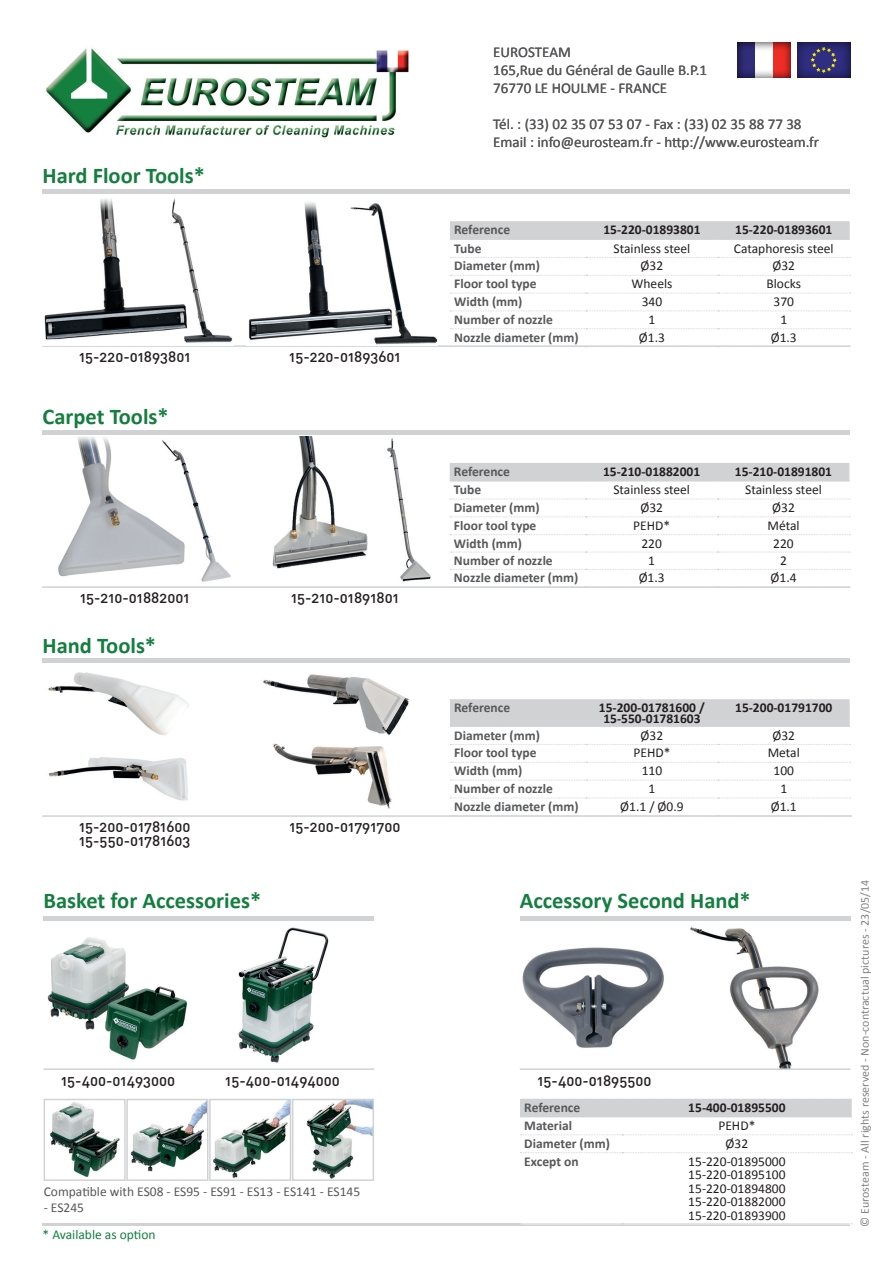
<style>
.page{position:relative;width:893px;height:1263px;background:#fff}
.page>*{position:absolute;margin:0;border:0;box-sizing:border-box;transform-origin:0 0}
.t1{font:700 22.5px "Calibri";color:#147e3f}
.t2{font:15px/13.5px "DIN Medium Alternate";color:#231f20}
.t3{font:15px/18px "Calibri";color:#57585a}
.t4{font:700 13.5px "Calibri";color:#57585a}
.t5{font:13.5px/13.5px "Calibri";color:#231f20;text-align:justify}
.t6{font:700 13.5px/10.5px "Calibri";color:#231f20;text-align:center}
.t7{font:13.5px "Calibri";color:#57585a}
.t8{font:13.5px "Calibri";color:#147e3f}
.t9{font:12px "Calibri";color:#808285}
</style>
<div class="page">
<div style="left:450px;top:221px;width:400px;height:17px;background:#d1d2d4"></div>
<hr style="left:450px;top:238px;width:136px;height:2px;background:#d1d2d4">
<hr style="left:586px;top:238px;width:132px;height:2px;background:#d1d2d4">
<hr style="left:718px;top:238px;width:132px;height:2px;background:#d1d2d4">
<svg style="left:450px;top:257px;width:400px;height:1px"></svg>
<svg style="left:450px;top:275px;width:400px;height:1px"></svg>
<svg style="left:450px;top:293px;width:400px;height:1px"></svg>
<svg style="left:450px;top:311px;width:400px;height:1px"></svg>
<svg style="left:450px;top:328px;width:400px;height:1px"></svg>
<div style="left:450px;top:463px;width:399px;height:17px;background:#d1d2d4"></div>
<hr style="left:450px;top:480px;width:136px;height:1px;background:#d1d2d4">
<hr style="left:586px;top:480px;width:132px;height:1px;background:#d1d2d4">
<hr style="left:718px;top:480px;width:131px;height:1px;background:#d1d2d4">
<svg style="left:450px;top:499px;width:400px;height:1px"></svg>
<svg style="left:450px;top:516px;width:400px;height:1px"></svg>
<svg style="left:450px;top:534px;width:400px;height:1px"></svg>
<svg style="left:450px;top:552px;width:400px;height:1px"></svg>
<svg style="left:450px;top:569px;width:400px;height:1px"></svg>
<div style="left:450px;top:699px;width:400px;height:26px;background:#d1d2d4"></div>
<hr style="left:450px;top:725px;width:136px;height:2px;background:#d1d2d4">
<hr style="left:586px;top:725px;width:132px;height:2px;background:#d1d2d4">
<hr style="left:718px;top:725px;width:132px;height:2px;background:#d1d2d4">
<svg style="left:450px;top:744px;width:400px;height:1px"></svg>
<svg style="left:450px;top:762px;width:400px;height:1px"></svg>
<svg style="left:450px;top:780px;width:400px;height:1px"></svg>
<svg style="left:450px;top:797px;width:400px;height:1px"></svg>
<img style="left:263px;top:674px;width:146px;height:135px">
<img style="left:48px;top:672px;width:141px;height:129px">
<svg style="left:737px;top:42px;width:54px;height:36px"></svg>
<div style="left:795px;top:42px;width:57px;height:39px;background:#231f20;opacity:.75"></div>
<hr style="left:42px;top:1224px;width:808px;height:2px;background:#d1d2d4">
<hr style="left:43px;top:189px;width:807px;height:4px;background:#d1d2d4">
<hr style="left:42px;top:345px;width:808px;height:2px;background:#d1d2d4">
<hr style="left:43px;top:430px;width:807px;height:4px;background:#d1d2d4">
<img style="left:208px;top:920px;width:148px;height:143px">
<img style="left:43px;top:920px;width:148px;height:140px">
<hr style="left:44px;top:916px;width:330px;height:4px;background:#d1d2d4">
<hr style="left:44px;top:1068px;width:330px;height:2px;background:#d1d2d4">
<img style="left:683px;top:920px;width:149px;height:148px">
<img style="left:520px;top:920px;width:147px;height:128px">
<hr style="left:520px;top:916px;width:330px;height:4px;background:#d1d2d4">
<hr style="left:520px;top:1068px;width:330px;height:2px;background:#d1d2d4">
<div style="left:520px;top:1099px;width:332px;height:17px;background:#d1d2d4"></div>
<hr style="left:520px;top:1116px;width:102px;height:1px;background:#d1d2d4">
<hr style="left:622px;top:1116px;width:230px;height:1px;background:#d1d2d4">
<svg style="left:520px;top:1134px;width:332px;height:1px"></svg>
<svg style="left:520px;top:1152px;width:332px;height:1px"></svg>
<svg style="left:520px;top:1223px;width:332px;height:1px"></svg>
<img style="left:49px;top:1102px;width:71px;height:75px">
<div style="left:44px;top:1099px;width:82px;height:82px;border:2px solid #d1d2d4"></div>
<img style="left:130px;top:1102px;width:75px;height:70px">
<div style="left:126px;top:1099px;width:82px;height:82px;border:2px solid #d1d2d4"></div>
<img style="left:213px;top:1102px;width:75px;height:76px">
<div style="left:209px;top:1099px;width:82px;height:82px;border:2px solid #d1d2d4"></div>
<img style="left:306px;top:1102px;width:65px;height:76px">
<div style="left:292px;top:1099px;width:82px;height:82px;border:2px solid #d1d2d4"></div>
<hr style="left:42px;top:586px;width:808px;height:2px;background:#d1d2d4">
<hr style="left:43px;top:659px;width:807px;height:4px;background:#d1d2d4">
<hr style="left:42px;top:815px;width:810px;height:2px;background:#d1d2d4">
<img style="left:44px;top:198px;width:189px;height:145px">
<img style="left:248px;top:202px;width:190px;height:143px">
<img style="left:58px;top:436px;width:173px;height:146px">
<img style="left:272px;top:436px;width:159px;height:146px">
<img style="left:46px;top:48px;width:363px;height:90px">
<h1 class="t1" style="left:43px;top:159px;width:164px">Hard Floor Tools*</h1>
<p class="t2" style="left:79px;top:350px;width:113px">15-220-01893801</p>
<p class="t2" style="left:289px;top:350px;width:113px">15-220-01893601</p>
<h1 class="t1" style="left:43px;top:400px;width:128px">Carpet Tools*</h1>
<p class="t2" style="left:80px;top:591px;width:111px">15-210-01882001</p>
<p class="t2" style="left:291px;top:591px;width:109px">15-210-01891801</p>
<h1 class="t1" style="left:43px;top:629px;width:115px">Hand Tools*</h1>
<p class="t2" style="left:79px;top:820px;width:113px">15-200-01781600<br>15-550-01781603</p>
<p class="t2" style="left:289px;top:820px;width:112px">15-200-01791700</p>
<h1 class="t1" style="left:44px;top:884px;width:219px">Basket for Accessories*</h1>
<p class="t2" style="left:61px;top:1073px;width:116px">15-400-01493000</p>
<p class="t2" style="left:225px;top:1073px;width:116px">15-400-01494000</p>
<p class="t7" style="left:44px;top:1182px;width:318px">Compatible with ES08 - ES95 - ES91 - ES13 - ES141 - ES145</p>
<p class="t7" style="left:44px;top:1198px;width:42px">- ES245</p>
<p class="t8" style="left:43px;top:1225px;width:114px">* Available as option</p>
<p class="t3" style="left:493px;top:43px;width:215px">EUROSTEAM<br>165,Rue du Général de Gaulle B.P.1<br>76770 LE HOULME - FRANCE</p>
<p class="t3" style="left:493px;top:115px;width:327px">Tél. : (33) 02 35 07 53 07 - Fax : (33) 02 35 88 77 38<br>Email : info@eurosteam.fr - http://www.eurosteam.fr</p>
<p class="t3" style="left:672px;top:133px;width:11px">t</p>
<p class="t4" style="left:454px;top:220px;width:58px">Reference</p>
<p class="t6" style="left:603px;top:224px;width:99px">15-220-01893801</p>
<p class="t6" style="left:735px;top:224px;width:99px">15-220-01893601</p>
<p class="t4" style="left:454px;top:239px;width:29px">Tube</p>
<p class="t5" style="left:614px;top:241px;width:78px">Stainless steel</p>
<p class="t5" style="left:734px;top:241px;width:101px">Cataphoresis steel</p>
<p class="t4" style="left:454px;top:256px;width:87px">Diameter (mm)</p>
<p class="t5" style="left:641px;top:259px;width:24px">Ø32</p>
<p class="t5" style="left:772px;top:259px;width:24px">Ø32</p>
<p class="t4" style="left:454px;top:274px;width:84px">Floor tool type</p>
<p class="t5" style="left:631px;top:277px;width:42px">Wheels</p>
<p class="t5" style="left:766px;top:277px;width:36px">Blocks</p>
<p class="t4" style="left:454px;top:292px;width:70px">Width (mm)</p>
<p class="t5" style="left:642px;top:295px;width:22px">340</p>
<p class="t5" style="left:773px;top:295px;width:22px">370</p>
<p class="t4" style="left:454px;top:310px;width:100px">Number of nozzle</p>
<p class="t5" style="left:648px;top:312px;width:8px">1</p>
<p class="t5" style="left:780px;top:312px;width:8px">1</p>
<p class="t4" style="left:454px;top:328px;width:126px">Nozzle diameter (mm)</p>
<p class="t5" style="left:639px;top:330px;width:28px">Ø1.3</p>
<p class="t5" style="left:771px;top:330px;width:28px">Ø1.3</p>
<p class="t4" style="left:454px;top:462px;width:58px">Reference</p>
<p class="t6" style="left:603px;top:466px;width:99px">15-210-01882001</p>
<p class="t6" style="left:735px;top:466px;width:99px">15-210-01891801</p>
<p class="t4" style="left:454px;top:480px;width:29px">Tube</p>
<p class="t5" style="left:613px;top:483px;width:78px">Stainless steel</p>
<p class="t5" style="left:745px;top:483px;width:78px">Stainless steel</p>
<p class="t4" style="left:454px;top:498px;width:87px">Diameter (mm)</p>
<p class="t5" style="left:640px;top:500px;width:24px">Ø32</p>
<p class="t5" style="left:772px;top:500px;width:24px">Ø32</p>
<p class="t4" style="left:454px;top:516px;width:84px">Floor tool type</p>
<p class="t5" style="left:633px;top:518px;width:39px">PEHD*</p>
<p class="t5" style="left:767px;top:518px;width:34px">Métal</p>
<p class="t4" style="left:454px;top:534px;width:70px">Width (mm)</p>
<p class="t5" style="left:641px;top:536px;width:22px">220</p>
<p class="t5" style="left:773px;top:536px;width:22px">220</p>
<p class="t4" style="left:454px;top:551px;width:100px">Number of nozzle</p>
<p class="t5" style="left:648px;top:553px;width:8px">1</p>
<p class="t5" style="left:780px;top:553px;width:8px">2</p>
<p class="t4" style="left:454px;top:568px;width:126px">Nozzle diameter (mm)</p>
<p class="t5" style="left:639px;top:571px;width:28px">Ø1.3</p>
<p class="t5" style="left:770px;top:571px;width:28px">Ø1.4</p>
<p class="t4" style="left:454px;top:698px;width:58px">Reference</p>
<p class="t6" style="left:599px;top:702px;width:108px">15-200-01781600 /<br>15-550-01781603</p>
<p class="t6" style="left:735px;top:702px;width:99px">15-200-01791700</p>
<p class="t4" style="left:454px;top:726px;width:87px">Diameter (mm)</p>
<p class="t5" style="left:641px;top:728px;width:24px">Ø32</p>
<p class="t5" style="left:772px;top:728px;width:24px">Ø32</p>
<p class="t4" style="left:454px;top:743px;width:84px">Floor tool type</p>
<p class="t5" style="left:633px;top:746px;width:39px">PEHD*</p>
<p class="t5" style="left:768px;top:746px;width:34px">Metal</p>
<p class="t4" style="left:454px;top:761px;width:70px">Width (mm)</p>
<p class="t5" style="left:642px;top:764px;width:22px">110</p>
<p class="t5" style="left:773px;top:764px;width:22px">100</p>
<p class="t4" style="left:454px;top:779px;width:100px">Number of nozzle</p>
<p class="t5" style="left:648px;top:782px;width:8px">1</p>
<p class="t5" style="left:780px;top:782px;width:8px">1</p>
<p class="t4" style="left:454px;top:797px;width:126px">Nozzle diameter (mm)</p>
<p class="t5" style="left:620px;top:799px;width:65px">Ø1.1 / Ø0.9</p>
<p class="t5" style="left:771px;top:799px;width:28px">Ø1.1</p>
<h1 class="t1" style="left:520px;top:884px;width:232px">Accessory Second Hand*</h1>
<p class="t2" style="left:537px;top:1073px;width:115px">15-400-01895500</p>
<p class="t4" style="left:524px;top:1098px;width:58px">Reference</p>
<p class="t6" style="left:688px;top:1102px;width:99px">15-400-01895500</p>
<p class="t4" style="left:524px;top:1116px;width:49px">Material</p>
<p class="t5" style="left:718px;top:1118px;width:39px">PEHD*</p>
<p class="t4" style="left:524px;top:1134px;width:87px">Diameter (mm)</p>
<p class="t5" style="left:726px;top:1136px;width:24px">Ø32</p>
<p class="t4" style="left:524px;top:1152px;width:56px">Except on</p>
<p class="t5" style="left:688px;top:1154px;width:99px">15-220-01895000<br>15-220-01895100<br>15-220-01894800<br>15-220-01882000<br>15-220-01893900</p>
<p class="t9" style="left:856px;top:1227px;width:348px;rotate:-90deg">© Eurosteam - All rights reserved - Non-contractual pictures - 23/05/14</p>
</div>
